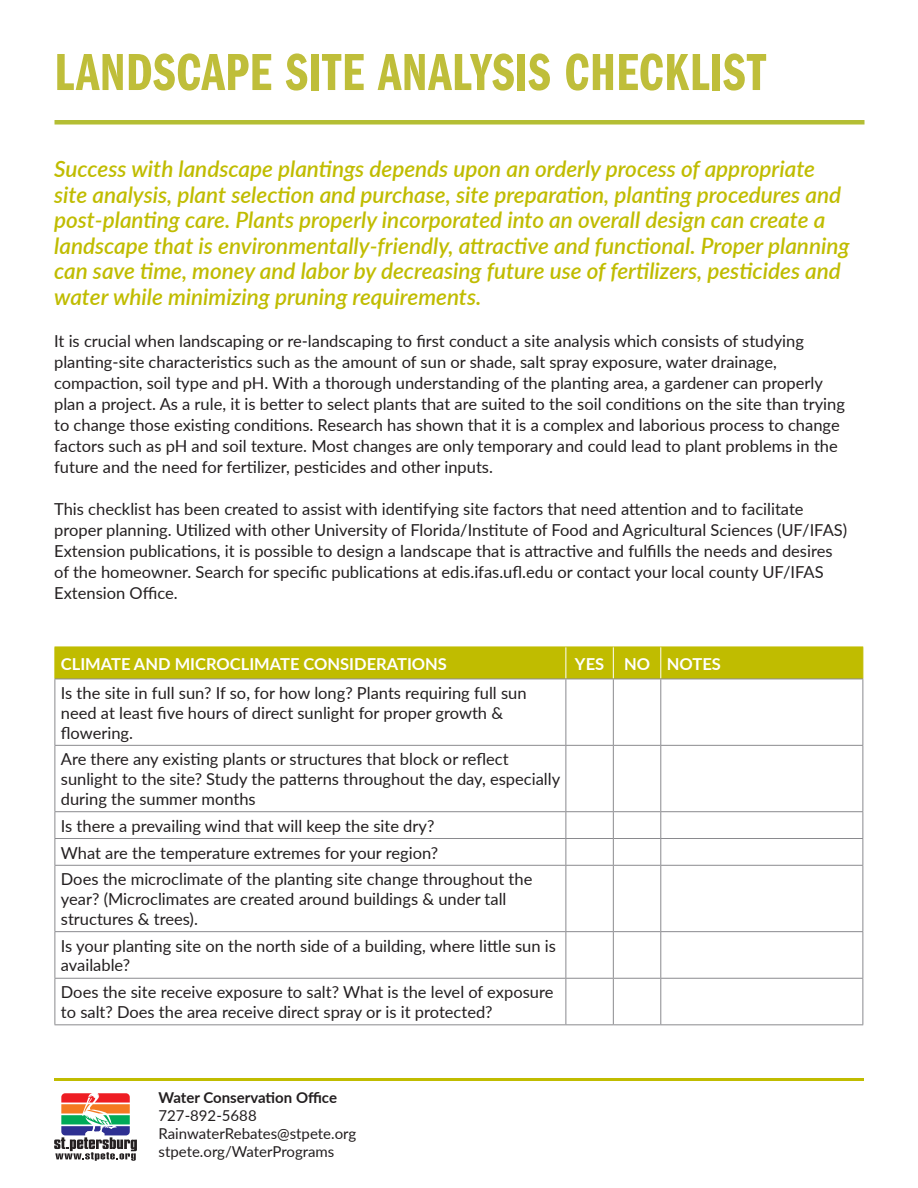
<style>
.page{position:relative;width:918px;height:1188px;background:#fff}
.page>*{position:absolute;margin:0;border:0;box-sizing:border-box;transform-origin:0 0}
.t1{font:54px "Franklin Gothic URW Com Dem";letter-spacing:.01em;color:#bfbe3a}
.t2{font:italic 600 22.5px/25.5px "Lato";color:#c0bc00}
.t3{font:16.5px/21px "Lato";color:#231f20}
.t4{font:700 16.5px "Lato";color:#fff}
.t5{font:15px "Lato";color:#231f20}
.t6{font:700 15px "Lato";letter-spacing:-.005em;color:#231f20}
</style>
<div class="page">
<hr style="left:55px;top:1078px;width:809px;height:3px;background:#c0bc00">
<svg style="left:54px;top:1093px;width:83px;height:68px"></svg>
<div style="left:56px;top:648px;width:806px;height:31px;background:#c0bc00"></div>
<hr style="left:55px;top:647px;width:511px;height:1px;background:#c0bc00">
<hr style="left:55px;top:647px;width:1px;height:32px;background:#c0bc00">
<hr style="left:566px;top:647px;width:47px;height:1px;background:#c0bc00">
<hr style="left:613px;top:647px;width:48px;height:1px;background:#c0bc00">
<hr style="left:661px;top:647px;width:202px;height:1px;background:#c0bc00">
<hr style="left:862px;top:647px;width:1px;height:32px;background:#c0bc00">
<hr style="left:566px;top:647px;width:1px;height:32px;background:#fff">
<hr style="left:613px;top:647px;width:1px;height:32px;background:#fff">
<hr style="left:660px;top:647px;width:1px;height:32px;background:#fff">
<hr style="left:55px;top:679px;width:511px;height:1px;background:#8a8a8e">
<hr style="left:55px;top:679px;width:1px;height:66px;background:#8a8a8e">
<hr style="left:566px;top:679px;width:47px;height:1px;background:#8a8a8e">
<hr style="left:566px;top:679px;width:1px;height:66px;background:#8a8a8e">
<hr style="left:613px;top:679px;width:48px;height:1px;background:#8a8a8e">
<hr style="left:613px;top:679px;width:1px;height:66px;background:#8a8a8e">
<hr style="left:661px;top:679px;width:202px;height:1px;background:#8a8a8e">
<hr style="left:660px;top:679px;width:1px;height:66px;background:#8a8a8e">
<hr style="left:862px;top:679px;width:1px;height:66px;background:#8a8a8e">
<hr style="left:55px;top:745px;width:511px;height:1px;background:#8a8a8e">
<hr style="left:55px;top:746px;width:1px;height:65px;background:#8a8a8e">
<hr style="left:566px;top:745px;width:47px;height:1px;background:#8a8a8e">
<hr style="left:566px;top:746px;width:1px;height:65px;background:#8a8a8e">
<hr style="left:613px;top:745px;width:48px;height:1px;background:#8a8a8e">
<hr style="left:613px;top:746px;width:1px;height:65px;background:#8a8a8e">
<hr style="left:661px;top:745px;width:202px;height:1px;background:#8a8a8e">
<hr style="left:660px;top:746px;width:1px;height:65px;background:#8a8a8e">
<hr style="left:862px;top:746px;width:1px;height:65px;background:#8a8a8e">
<hr style="left:55px;top:811px;width:511px;height:1px;background:#8a8a8e">
<hr style="left:566px;top:811px;width:47px;height:1px;background:#8a8a8e">
<hr style="left:613px;top:811px;width:48px;height:1px;background:#8a8a8e">
<hr style="left:661px;top:811px;width:202px;height:1px;background:#8a8a8e">
<hr style="left:55px;top:838px;width:511px;height:1px;background:#8a8a8e">
<svg style="left:55px;top:812px;width:1px;height:53px"></svg>
<hr style="left:566px;top:838px;width:47px;height:1px;background:#8a8a8e">
<svg style="left:566px;top:812px;width:1px;height:53px"></svg>
<hr style="left:613px;top:838px;width:48px;height:1px;background:#8a8a8e">
<svg style="left:613px;top:812px;width:1px;height:53px"></svg>
<hr style="left:661px;top:838px;width:202px;height:1px;background:#8a8a8e">
<svg style="left:660px;top:812px;width:1px;height:53px"></svg>
<svg style="left:862px;top:812px;width:1px;height:53px"></svg>
<hr style="left:55px;top:865px;width:511px;height:1px;background:#8a8a8e">
<hr style="left:55px;top:866px;width:1px;height:65px;background:#8a8a8e">
<hr style="left:566px;top:865px;width:47px;height:1px;background:#8a8a8e">
<hr style="left:566px;top:866px;width:1px;height:65px;background:#8a8a8e">
<hr style="left:613px;top:865px;width:48px;height:1px;background:#8a8a8e">
<hr style="left:613px;top:866px;width:1px;height:65px;background:#8a8a8e">
<hr style="left:661px;top:865px;width:202px;height:1px;background:#8a8a8e">
<hr style="left:660px;top:866px;width:1px;height:65px;background:#8a8a8e">
<hr style="left:862px;top:866px;width:1px;height:65px;background:#8a8a8e">
<hr style="left:55px;top:931px;width:511px;height:1px;background:#8a8a8e">
<hr style="left:55px;top:932px;width:1px;height:46px;background:#8a8a8e">
<hr style="left:566px;top:931px;width:47px;height:1px;background:#8a8a8e">
<hr style="left:566px;top:932px;width:1px;height:46px;background:#8a8a8e">
<hr style="left:613px;top:931px;width:48px;height:1px;background:#8a8a8e">
<hr style="left:613px;top:932px;width:1px;height:46px;background:#8a8a8e">
<hr style="left:661px;top:931px;width:202px;height:1px;background:#8a8a8e">
<hr style="left:660px;top:932px;width:1px;height:46px;background:#8a8a8e">
<hr style="left:862px;top:932px;width:1px;height:46px;background:#8a8a8e">
<hr style="left:55px;top:978px;width:511px;height:1px;background:#8a8a8e">
<hr style="left:55px;top:979px;width:1px;height:45px;background:#8a8a8e">
<hr style="left:566px;top:978px;width:47px;height:1px;background:#8a8a8e">
<hr style="left:566px;top:979px;width:1px;height:45px;background:#8a8a8e">
<hr style="left:613px;top:978px;width:48px;height:1px;background:#8a8a8e">
<hr style="left:613px;top:979px;width:1px;height:45px;background:#8a8a8e">
<hr style="left:661px;top:978px;width:202px;height:1px;background:#8a8a8e">
<hr style="left:660px;top:979px;width:1px;height:45px;background:#8a8a8e">
<hr style="left:862px;top:979px;width:1px;height:45px;background:#8a8a8e">
<hr style="left:55px;top:1024px;width:511px;height:1px;background:#8a8a8e">
<hr style="left:566px;top:1024px;width:47px;height:1px;background:#8a8a8e">
<hr style="left:613px;top:1024px;width:48px;height:1px;background:#8a8a8e">
<hr style="left:661px;top:1024px;width:202px;height:1px;background:#8a8a8e">
<div style="left:55px;top:120px;width:810px;height:5px;background:#b4be34"></div>
<p class="t1" style="left:55px;top:34px;width:713px">LANDSCAPE SITE ANALYSIS CHECKLIST</p>
<p class="t2" style="left:54px;top:155px;width:797px">Success with landscape plantings depends upon an orderly process of appropriate site analysis, plant selection and purchase, site preparation, planting procedures and post-planting care. Plants properly incorporated into an overall design can create a landscape that is environmentally-friendly, attractive and functional. Proper planning can save time, money and labor by decreasing future use of fertilizers, pesticides and water while minimizing pruning requirements.</p>
<p class="t3" style="left:54px;top:329px;width:792px">It is crucial when landscaping or re-landscaping to first conduct a site analysis which consists of studying planting-site characteristics such as the amount of sun or shade, salt spray exposure, water drainage, compaction, soil type and pH. With a thorough understanding of the planting area, a gardener can properly plan a project. As a rule, it is better to select plants that are suited to the soil conditions on the site than trying to change those existing conditions. Research has shown that it is a complex and laborious process to change factors such as pH and soil texture. Most changes are only temporary and could lead to plant problems in the future and the need for fertilizer, pesticides and other inputs.</p>
<p class="t3" style="left:54px;top:497px;width:795px">This checklist has been created to assist with identifying site factors that need attention and to facilitate proper planning. Utilized with other University of Florida/Institute of Food and Agricultural Sciences (UF/IFAS)<br>Extension publications, it is possible to design a landscape that is attractive and fulfills the needs and desires of the homeowner. Search for specific publications at edis.ifas.ufl.edu or contact your local county UF/IFAS Extension Office.</p>
<p class="t4" style="left:61px;top:651px;width:388px">CLIMATE AND MICROCLIMATE CONSIDERATIONS</p>
<p class="t4" style="left:575px;top:651px;width:31px">YES</p>
<p class="t4" style="left:624px;top:651px;width:28px">NO</p>
<p class="t4" style="left:667px;top:651px;width:56px">NOTES</p>
<p class="t3" style="left:61px;top:682px;width:467px;line-height:19.8px">Is the site in full sun? If so, for how long? Plants requiring full sun need at least five hours of direct sunlight for proper growth &amp; flowering.</p>
<p class="t3" style="left:61px;top:749px;width:501px;line-height:19.8px">Are there any existing plants or structures that block or reflect sunlight to the site? Study the patterns throughout the day, especially during the summer months</p>
<p class="t3" style="left:61px;top:815px;width:375px">Is there a prevailing wind that will keep the site dry?</p>
<p class="t3" style="left:61px;top:841px;width:379px">What are the temperature extremes for your region?</p>
<p class="t3" style="left:61px;top:869px;width:473px;line-height:19.8px">Does the microclimate of the planting site change throughout the year? (Microclimates are created around buildings &amp; under tall structures &amp; trees).</p>
<p class="t3" style="left:61px;top:935px;width:497px;line-height:19.8px">Is your planting site on the north side of a building, where little sun is available?</p>
<p class="t3" style="left:61px;top:982px;width:494px;line-height:19.8px">Does the site receive exposure to salt? What is the level of exposure to salt? Does the area receive direct spray or is it protected?</p>
<p class="t6" style="left:159px;top:1086px;width:180px">Water Conservation Office</p>
<p class="t5" style="left:159px;top:1104px;width:100px">727-892-5688</p>
<p class="t5" style="left:159px;top:1122px;width:199px">RainwaterRebates@stpete.org</p>
<p class="t5" style="left:159px;top:1140px;width:177px">stpete.org/WaterPrograms</p>
</div>
